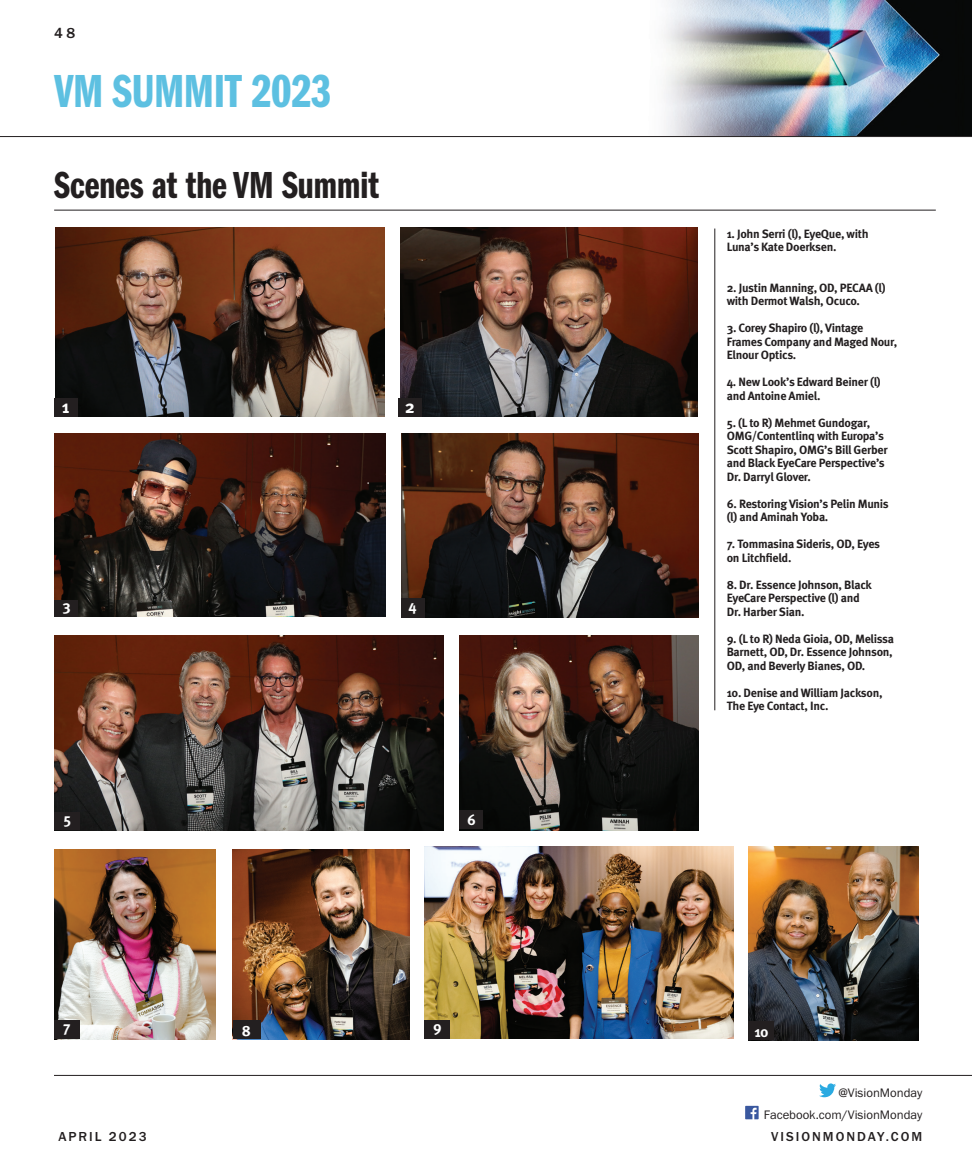
<style>
.page{position:relative;width:972px;height:1175px;background:#fff}
.page>*{position:absolute;margin:0;border:0;box-sizing:border-box;transform-origin:0 0}
.t1{font:48px "Franklin Gothic LT Pro Dm Cm";letter-spacing:-.01em;color:#5dc0e1}
.Blue_Tint_Box_Head_2{font:39px "Franklin Gothic LT Pro Dm Cm";color:#231f20}
.t2{font:700 18px "Meta Pro";color:#fff}
.t3{font:700 15px "Meta Pro";color:#fff}
.CATEGORY{font:500 15px "Franklin Gothic URW";color:#231f20}
.CATEGORY-2{font:500 13.5px "Franklin Gothic URW";letter-spacing:.15em;color:#231f20}
.t4{font:12.75px "Franklin Gothic URW Boo";color:#231f20}
.t5{font:700 12px/13.5px "Meta Pro";letter-spacing:-.025em;color:#231f20}
</style>
<div class="page">
<hr style="left:54px;top:1075px;width:918px;height:1px;background:#231f20">
<img style="left:664px;top:0;width:308px;height:136px">
<img style="left:400px;top:228px;width:297px;height:188px">
<img style="left:55px;top:228px;width:330px;height:189px">
<img style="left:424px;top:847px;width:309px;height:191px">
<img style="left:749px;top:846px;width:169px;height:194px">
<img style="left:55px;top:849px;width:161px;height:190px">
<img style="left:233px;top:849px;width:176px;height:190px">
<img style="left:55px;top:635px;width:388px;height:195px">
<img style="left:459px;top:636px;width:239px;height:194px">
<img style="left:402px;top:434px;width:296px;height:184px">
<img style="left:55px;top:434px;width:330px;height:182px">
<div style="left:54px;top:398px;width:24px;height:18px;background:#231f20"></div>
<div style="left:398px;top:398px;width:24px;height:19px;background:#231f20"></div>
<div style="left:55px;top:600px;width:23px;height:16px;background:#231f20"></div>
<div style="left:401px;top:598px;width:23px;height:20px;background:#231f20"></div>
<hr style="left:715px;top:228px;width:1px;height:482px;background:#231f20">
<div style="left:459px;top:810px;width:24px;height:18px;background:#231f20"></div>
<div style="left:55px;top:812px;width:25px;height:18px;background:#231f20"></div>
<div style="left:233px;top:1020px;width:27px;height:19px;background:#231f20"></div>
<div style="left:54px;top:1020px;width:25px;height:18px;background:#231f20"></div>
<div style="left:749px;top:1022px;width:25px;height:18px;background:#231f20"></div>
<div style="left:425px;top:1020px;width:25px;height:18px;background:#231f20"></div>
<hr style="left:0;top:136px;width:972px;height:1px;background:#231f20">
<img style="left:745px;top:1105px;width:14px;height:14px">
<svg style="left:819px;top:1083px;width:17px;height:14px"></svg>
<hr style="left:54px;top:210px;width:882px;height:1px;background:#231f20">
<p class="CATEGORY" style="left:54px;top:24px;width:23px">48</p>
<p class="t1" style="left:54px;top:65px;width:279px">VM SUMMIT 2023</p>
<p class="Blue_Tint_Box_Head_2" style="left:54px;top:164px;width:326px">Scenes at the VM Summit</p>
<p class="t2" style="left:62px;top:392px;width:9px">1</p>
<p class="t2" style="left:405px;top:392px;width:12px">2</p>
<p class="t3" style="left:62px;top:594px;width:10px">3</p>
<p class="t3" style="left:409px;top:593px;width:10px">4</p>
<p class="t3" style="left:64px;top:807px;width:9px">5</p>
<p class="t3" style="left:467px;top:808px;width:10px">6</p>
<p class="t5" style="left:727px;top:226px;width:143px">1. John Serri (l), EyeQue, with<br>Luna’s Kate Doerksen.</p>
<p class="t5" style="left:727px;top:280px;width:160px">2. Justin Manning, OD, PECAA (l) with Dermot Walsh, Ocuco.</p>
<p class="t5" style="left:727px;top:320px;width:172px">3. Corey Shapiro (l), Vintage<br>Frames Company and Maged Nour,<br>Elnour Optics.</p>
<p class="t5" style="left:727px;top:374px;width:155px">4. New Look’s Edward Beiner (l) and Antoine Amiel.</p>
<p class="t5" style="left:727px;top:415px;width:162px">5. (L to R) Mehmet Gundogar,<br>OMG/Contentlinq with Europa’s<br>Scott Shapiro, OMG’s Bill Gerber and Black EyeCare Perspective’s<br>Dr. Darryl Glover.</p>
<p class="t5" style="left:727px;top:496px;width:164px">6. Restoring Vision’s Pelin Munis (l) and Aminah Yoba.</p>
<p class="t5" style="left:727px;top:536px;width:155px">7. Tommasina Sideris, OD, Eyes on Litchfield.</p>
<p class="t5" style="left:727px;top:577px;width:147px">8. Dr. Essence Johnson, Black<br>EyeCare Perspective (l) and<br>Dr. Harber Sian.</p>
<p class="t5" style="left:727px;top:631px;width:169px;text-align:justify">9. (L to R) Neda Gioia, OD, Melissa Barnett, OD, Dr. Essence Johnson, OD, and Beverly Bianes, OD.</p>
<p class="t5" style="left:727px;top:685px;width:157px">10. Denise and William Jackson,<br>The Eye Contact, Inc.</p>
<p class="t3" style="left:433px;top:1015px;width:10px">9</p>
<p class="t3" style="left:63px;top:1015px;width:9px">7</p>
<p class="t3" style="left:242px;top:1018px;width:11px">8</p>
<p class="t3" style="left:754px;top:1019px;width:16px">10</p>
<p class="t4" style="left:838px;top:1084px;width:85px">@VisionMonday</p>
<p class="t4" style="left:764px;top:1106px;width:160px">Facebook.com/VisionMonday</p>
<p class="CATEGORY-2" style="left:58px;top:1128px;width:90px">APRIL 2023</p>
<p class="CATEGORY-2" style="left:771px;top:1128px;width:153px">VISIONMONDAY.COM</p>
</div>
